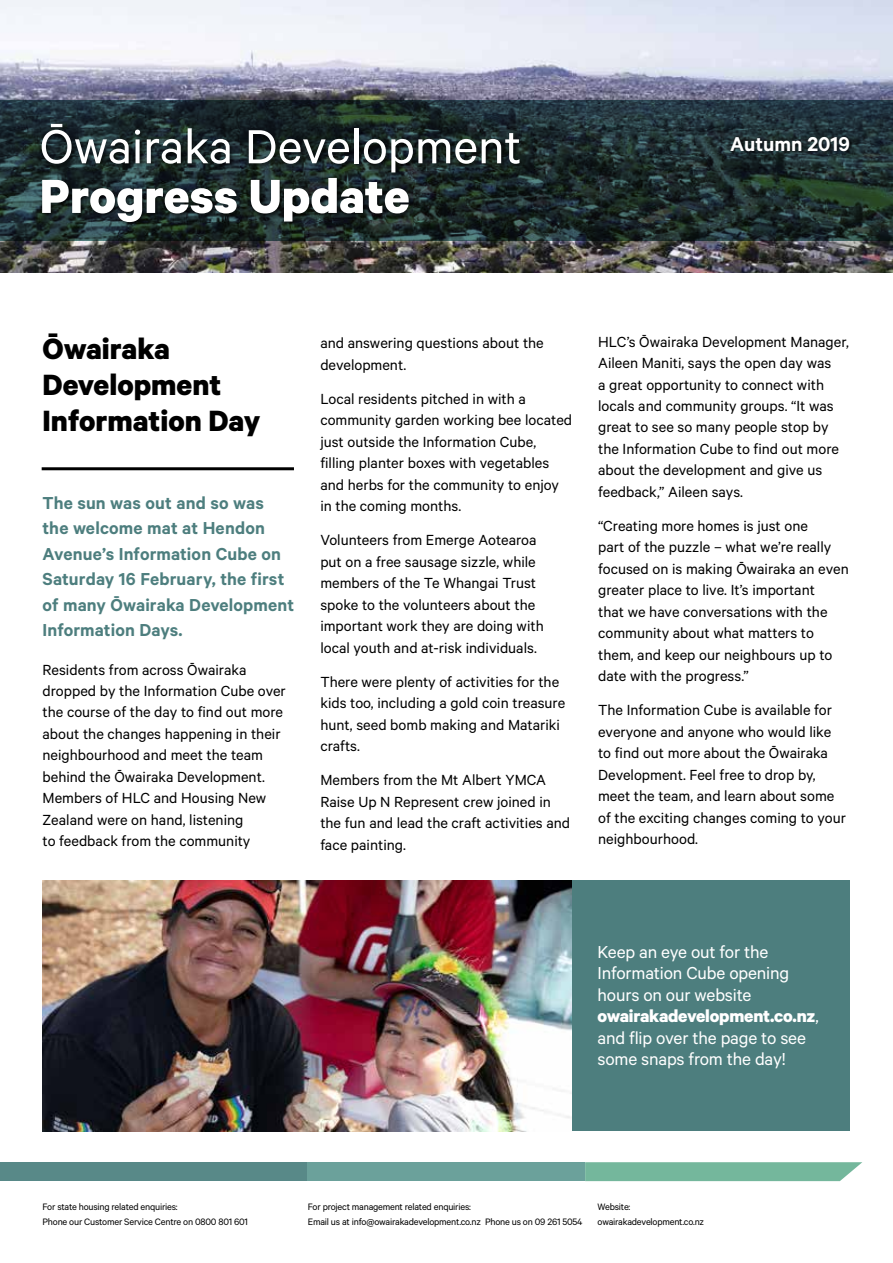
<style>
.page{position:relative;width:893px;height:1263px;background:#fff}
.page>*{position:absolute;margin:0;border:0;box-sizing:border-box;transform-origin:0 0}
.t1{font:53.85px "Calibre";color:#fff}
.t2{font:700 53.85px "Calibre";color:#fff}
.t3{font:700 33px/36px "Calibre";color:#000}
.t4{font:600 22.5px "Calibre";color:#fff}
.t5{font:600 19.5px/25.5px "Calibre";letter-spacing:.005em;color:#4d7e7e}
.t6{font:19.5px/21.5px "Calibre";letter-spacing:-.01em;color:#fff}
.t7{font:16.5px/21.5px "Calibre";color:#000}
.t8{font:10.5px/15px "Calibre";letter-spacing:-.02em;color:#000}
.s1{font-weight:700}
</style>
<div class="page">
<img style="left:43px;top:880px;width:530px;height:251px">
<img style="left:0;top:0;width:893px;height:272px">
<div style="left:0;top:1162px;width:308px;height:19px;background:#588988"></div>
<svg style="left:0;top:100px;width:893px;height:140px;background:#203133"></svg>
<div style="left:308px;top:1162px;width:277px;height:19px;background:#6ba19b"></div>
<svg style="left:585px;top:1162px;width:277px;height:19px;background:#7abaa0"></svg>
<div style="left:40px;top:122px;width:487px;height:106px;background:#000;opacity:.75"></div>
<div style="left:730px;top:135px;width:123px;height:20px;background:#000;opacity:.75"></div>
<hr style="left:42px;top:467px;width:252px;height:3px;background:#000">
<div style="left:573px;top:880px;width:277px;height:251px;background:#4d7e7e"></div>
<h1 class="t1" style="left:40px;top:115px;width:483px">Ōwairaka Development</h1>
<h1 class="t2" style="left:40px;top:163px;width:371px">Progress Update</h1>
<h3 class="t4" style="left:730px;top:130px;width:121px">Autumn 2019</h3>
<h2 class="t3" style="left:43px;top:330px;width:219px">Ōwairaka<br>Development<br>Information Day</h2>
<p class="t7" style="left:598px;top:330px;width:252px">HLC’s Ōwairaka Development Manager, Aileen Maniti, says the open day was<br>a great opportunity to connect with locals and community groups. “It was great to see so many people stop by the Information Cube to find out more about the development and give us feedback,” Aileen says.</p>
<p class="t7" style="left:598px;top:515px;width:252px">“Creating more homes is just one<br>part of the puzzle – what we’re really focused on is making Ōwairaka an even greater place to live. It’s important<br>that we have conversations with the community about what matters to them, and keep our neighbours up to date with the progress.”</p>
<p class="t7" style="left:598px;top:699px;width:249px">The Information Cube is available for everyone and anyone who would like to find out more about the Ōwairaka<br>Development. Feel free to drop by, meet the team, and learn about some of the exciting changes coming to your neighbourhood.</p>
<p class="t7" style="left:320px;top:332px;width:225px">and answering questions about the development.</p>
<p class="t7" style="left:320px;top:387px;width:253px">Local residents pitched in with a community garden working bee located just outside the Information Cube, filling planter boxes with vegetables and herbs for the community to enjoy in the coming months.</p>
<p class="t7" style="left:320px;top:529px;width:225px">Volunteers from Emerge Aotearoa put on a free sausage sizzle, while members of the Te Whangai Trust spoke to the volunteers about the important work they are doing with local youth and at-risk individuals.</p>
<p class="t7" style="left:320px;top:670px;width:246px">There were plenty of activities for the kids too, including a gold coin treasure hunt, seed bomb making and Matariki crafts.</p>
<p class="t7" style="left:320px;top:769px;width:251px">Members from the Mt Albert YMCA<br>Raise Up N Represent crew joined in the fun and lead the craft activities and face painting.</p>
<p class="t5" style="left:43px;top:489px;width:253px">The sun was out and so was the welcome mat at Hendon<br>Avenue’s Information Cube on<br>Saturday 16 February, the first of many Ōwairaka Development<br>Information Days.</p>
<p class="t7" style="left:43px;top:658px;width:245px">Residents from across Ōwairaka dropped by the Information Cube over the course of the day to find out more about the changes happening in their neighbourhood and meet the team behind the Ōwairaka Development.<br>Members of HLC and Housing New Zealand were on hand, listening<br>to feedback from the community</p>
<p class="t6" style="left:598px;top:940px;width:223px">Keep an eye out for the<br>Information Cube opening hours on our website <span class="s1">owairakadevelopment.co.nz</span>, and flip over the page to see some snaps from the day!</p>
<p class="t8" style="left:43px;top:1198px;width:207px">For state housing related enquiries:<br>Phone our Customer Service Centre on 0800 801 601</p>
<p class="t8" style="left:308px;top:1198px;width:276px">For project management related enquiries:<br>Email us at info@owairakadevelopment.co.nz Phone us on 09 261 5054</p>
<p class="t8" style="left:598px;top:1198px;width:108px">Website: owairakadevelopment.co.nz</p>
</div>
